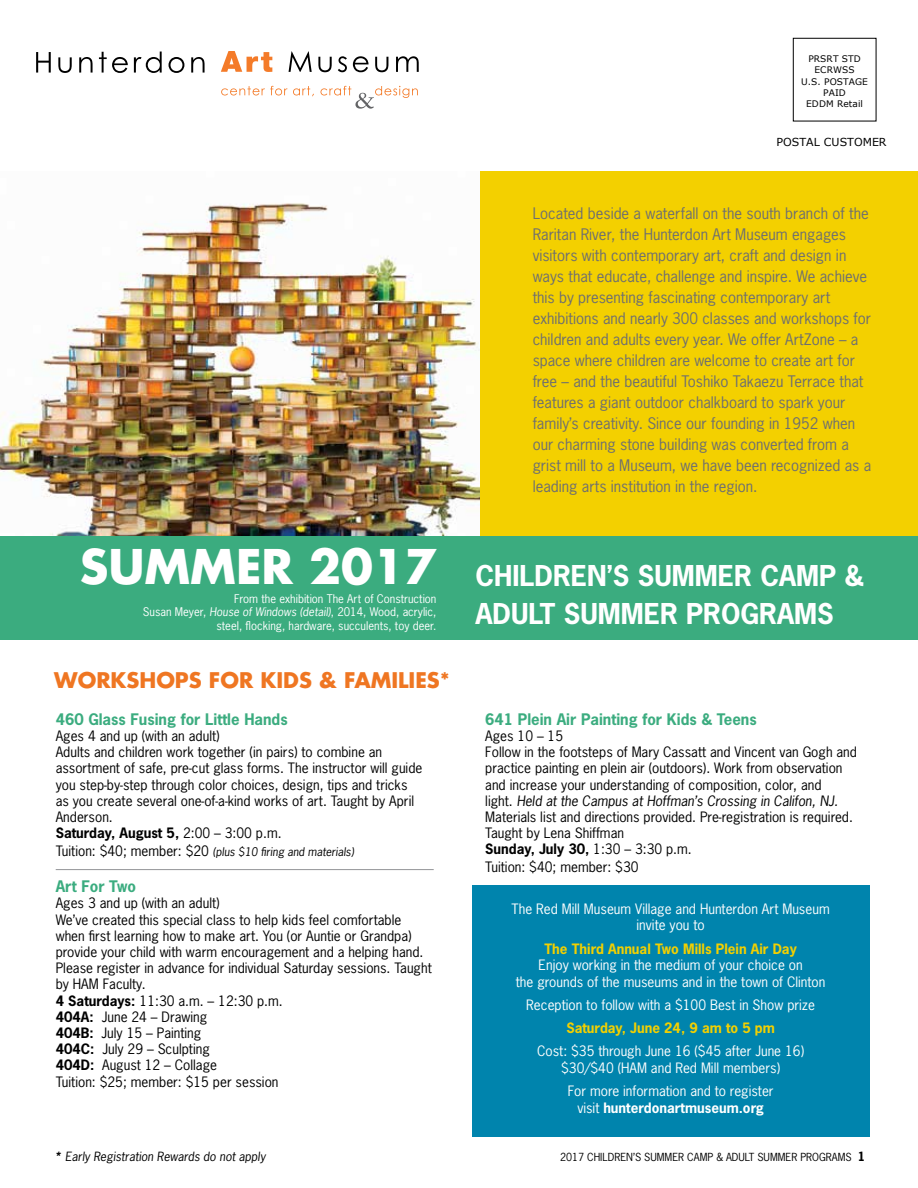
<style>
.page{position:relative;width:918px;height:1188px;background:#fff}
.page>*{position:absolute;margin:0;border:0;box-sizing:border-box;transform-origin:0 0}
.t1{font:700 27px/37.3px "News Gothic";color:#fff}
.t2{font:700 21px "Futura";color:#ef7622}
.t3{font:15px/21px "News Gothic";color:#6d6e71}
.t4{font:700 15px "News Gothic";color:#3bac7f}
.t5{font:13.5px/16.2px "News Gothic";color:#000}
.t6{font:13.5px/16.5px "News Gothic";color:#fff;text-align:center}
.t7{font:700 13.5px "News Gothic";color:#f3d000}
.t8{font:italic 12px "News Gothic";color:#000}
.t9{font:11.25px/13.5px "News Gothic";color:#fff;text-align:right}
.t10{font:italic 11.25px "News Gothic";color:#000}
.t11{font:11.1px "Verdana";color:#000}
.t12{font:10.5px "News Gothic";color:#000}
.t13{font:9px/11.2px "Verdana";letter-spacing:.01em;color:#000;text-align:center}
.s1{font-family:"Futura";font-size:46.5px}
.s2{font-style:italic}
.s3{font-weight:700}
.s4{font-style:normal;font-size:13.5px}
.s5{font-weight:700;font-size:12px}
</style>
<div class="page">
<div style="left:404px;top:172px;width:514px;height:422px;background:#f3d000"></div>
<img style="left:0;top:172px;width:480px;height:364px">
<svg style="left:36px;top:52px;width:15px;height:21px"></svg>
<svg style="left:58px;top:57px;width:14px;height:16px"></svg>
<svg style="left:79px;top:57px;width:14px;height:16px"></svg>
<svg style="left:99px;top:52px;width:29px;height:21px"></svg>
<svg style="left:134px;top:52px;width:28px;height:21px"></svg>
<svg style="left:169px;top:57px;width:15px;height:16px"></svg>
<svg style="left:191px;top:57px;width:14px;height:16px"></svg>
<svg style="left:289px;top:51px;width:23px;height:21px"></svg>
<svg style="left:318px;top:57px;width:14px;height:15px"></svg>
<svg style="left:338px;top:56px;width:9px;height:16px"></svg>
<svg style="left:353px;top:56px;width:16px;height:16px"></svg>
<svg style="left:375px;top:57px;width:13px;height:15px"></svg>
<svg style="left:396px;top:56px;width:23px;height:16px"></svg>
<svg style="left:221px;top:51px;width:51px;height:21px"></svg>
<svg style="left:221px;top:86px;width:93px;height:10px"></svg>
<svg style="left:321px;top:86px;width:97px;height:23px"></svg>
<div style="left:793px;top:38px;width:83px;height:83px;border:1px solid #000"></div>
<div style="left:0;top:536px;width:918px;height:103px;background:#3bac7f"></div>
<hr style="left:56px;top:869px;width:378px;height:1px;background:#939598">
<div style="left:473px;top:885px;width:397px;height:252px;background:#0084ad"></div>
<p class="t13" style="left:801px;top:53px;width:68px">PRSRT STD<br>ECRWSS<br>U.S. POSTAGE<br>PAID<br>EDDM Retail</p>
<p class="t11" style="left:777px;top:135px;width:112px">POSTAL CUSTOMER</p>
<p class="t3" style="left:533px;top:203px;width:340px">Located beside a waterfall on the south branch of the Raritan River, the Hunterdon Art Museum engages visitors with contemporary art, craft and design in ways that educate, challenge and inspire. We achieve this by presenting fascinating contemporary art exhibitions and nearly 300 classes and workshops for children and adults every year. We offer ArtZone – a space where children are welcome to create art for free – and the beautiful Toshiko Takaezu Terrace that features a giant outdoor chalkboard to spark your family’s creativity. Since our founding in 1952 when our charming stone building was converted from a grist mill to a Museum, we have been recognized as a leading arts institution in the region.</p>
<h1 class="t1" style="left:476px;top:557px;width:390px;text-indent:-396px"><span class="s1">SUMMER 2017</span> CHILDREN’S SUMMER CAMP &amp;<br>ADULT SUMMER PROGRAMS</h1>
<p class="t9" style="left:143px;top:592px;width:295px">From the exhibition The Art of Construction<br>Susan Meyer, <span class="s2">House of Windows (detail)</span>, 2014, Wood, acrylic, steel, flocking, hardware, succulents, toy deer.</p>
<h2 class="t2" style="left:54px;top:666px;width:397px">WORKSHOPS FOR KIDS &amp; FAMILIES*</h2>
<p class="t4" style="left:56px;top:709px;width:233px">460 Glass Fusing for Little Hands</p>
<p class="t5" style="left:56px;top:728px;width:368px">Ages 4 and up (with an adult)<br>Adults and children work together (in pairs) to combine an assortment of safe, pre-cut glass forms. The instructor will guide you step-by-step through color choices, design, tips and tricks as you create several one-of-a-kind works of art. Taught by April Anderson.<br><span class="s3">Saturday, August 5,</span> 2:00 – 3:00 p.m.</p>
<p class="t10" style="left:56px;top:845px;width:300px"><span class="s4">Tuition: $40; member: $20</span> (plus $10 firing and materials)</p>
<p class="t4" style="left:56px;top:877px;width:82px">Art For Two</p>
<p class="t5" style="left:56px;top:895px;width:378px">Ages 3 and up (with an adult)<br>We’ve created this special class to help kids feel comfortable when first learning how to make art. You (or Auntie or Grandpa) provide your child with warm encouragement and a helping hand.<br>Please register in advance for individual Saturday sessions. Taught by HAM Faculty.<br><span class="s3">4 Saturdays:</span> 11:30 a.m. – 12:30 p.m.<br><span class="s3">404A:</span> June 24 – Drawing<br><span class="s3">404B:</span> July 15 – Painting<br><span class="s3">404C:</span> July 29 – Sculpting<br><span class="s3">404D:</span> August 12 – Collage<br>Tuition: $25; member: $15 per session</p>
<p class="t4" style="left:485px;top:709px;width:273px">641 Plein Air Painting for Kids &amp; Teens</p>
<p class="t5" style="left:485px;top:728px;width:373px">Ages 10 – 15<br>Follow in the footsteps of Mary Cassatt and Vincent van Gogh and practice painting en plein air (outdoors). Work from observation and increase your understanding of composition, color, and<br>light. <span class="s2">Held at the Campus at Hoffman’s Crossing in Califon, NJ.<br></span>Materials list and directions provided. Pre-registration is required.<br>Taught by Lena Shiffman<br><span class="s3">Sunday, July 30,</span> 1:30 – 3:30 p.m.</p>
<p class="t5" style="left:485px;top:859px;width:155px">Tuition: $40; member: $30</p>
<p class="t6" style="left:512px;top:900px;width:320px">The Red Mill Museum Village and Hunterdon Art Museum invite you to</p>
<p class="t7" style="left:545px;top:939px;width:254px">The Third Annual Two Mills Plein Air Day</p>
<p class="t6" style="left:516px;top:957px;width:311px">Enjoy working in the medium of your choice on<br>the grounds of the museums and in the town of Clinton</p>
<p class="t6" style="left:526px;top:996px;width:290px">Reception to follow with a $100 Best in Show prize</p>
<p class="t7" style="left:566px;top:1019px;width:210px">Saturday, June 24, 9 am to 5 pm</p>
<p class="t6" style="left:537px;top:1043px;width:268px">Cost: $35 through June 16 ($45 after June 16) $30/$40 (HAM and Red Mill members)</p>
<p class="t6" style="left:568px;top:1083px;width:207px">For more information and to register visit <span class="s3">hunterdonartmuseum.org</span></p>
<p class="t8" style="left:54px;top:1148px;width:213px"><span class="s3">*</span> Early Registration Rewards do not apply</p>
<p class="t12" style="left:560px;top:1150px;width:307px">2017 CHILDREN’S SUMMER CAMP &amp; ADULT SUMMER PROGRAMS <span class="s5">1</span></p>
</div>
